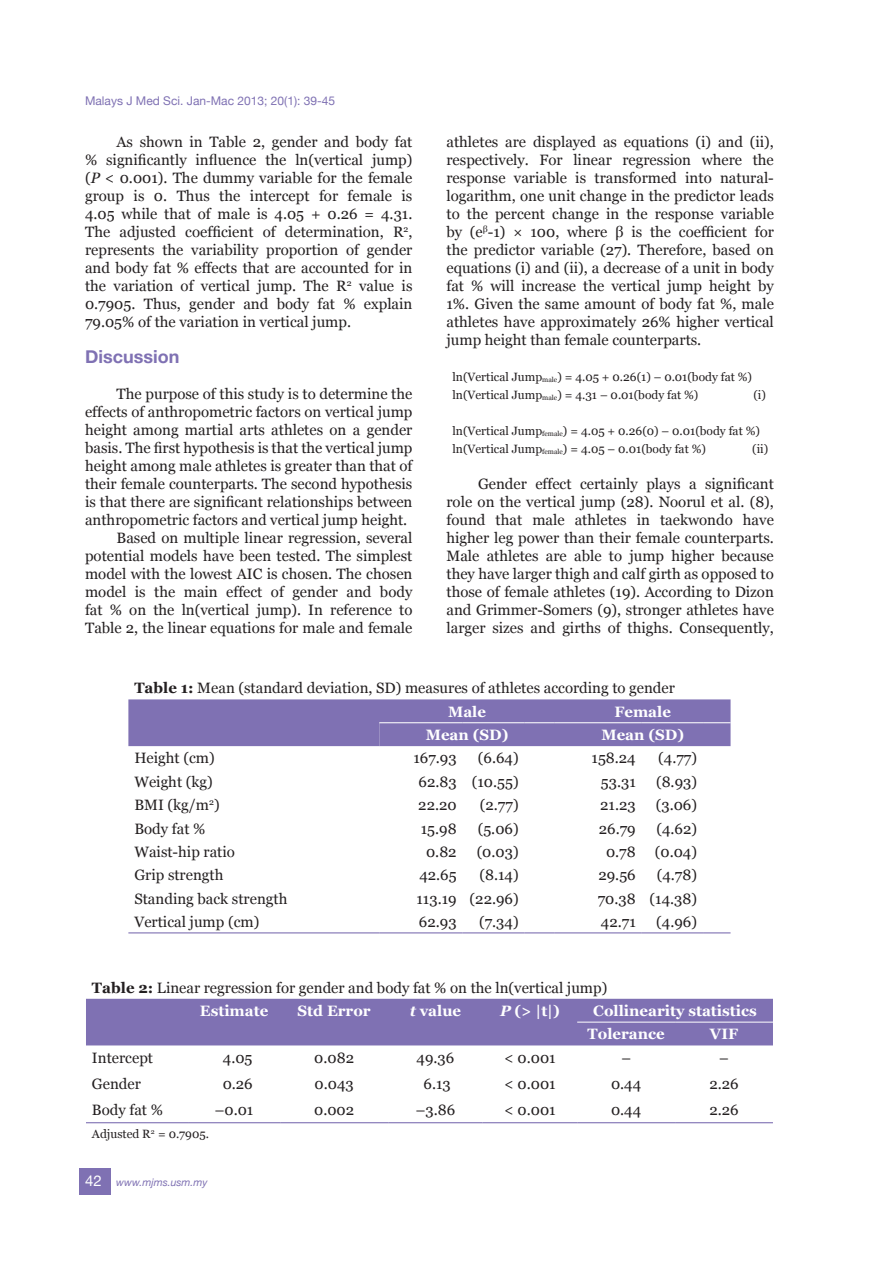
<style>
.page{position:relative;width:893px;height:1263px;background:#fff}
.page>*{position:absolute;margin:0;border:0;box-sizing:border-box;transform-origin:0 0}
.subtitle{font:700 18px "Helvetica Neue";color:#7f71b3}
.bodyText{font:15px/18px "Georgia";color:#231f20;text-align:justify}
.bodyText-2{font:700 15px "Georgia";color:#fff}
.bodyText-3{font:12px "Georgia";color:#231f20}
.t1{font:12px "Helvetica Neue";color:#7f71b3}
.t2{font:italic 10.5px "Helvetica Neue";color:#7f71b3}
.s1{font-style:italic}
.s2{font-weight:700}
.s3{font-style:normal;font-size:15px;color:#fff}
</style>
<div class="page">
<div style="left:79px;top:1168px;width:32px;height:27px;background:#7f71b3"></div>
<hr style="left:128px;top:932px;width:251px;height:1px;background:#7f71b3">
<hr style="left:379px;top:932px;width:84px;height:1px;background:#7f71b3">
<hr style="left:463px;top:932px;width:62px;height:1px;background:#7f71b3">
<hr style="left:525px;top:932px;width:30px;height:1px;background:#7f71b3">
<hr style="left:555px;top:932px;width:87px;height:1px;background:#7f71b3">
<hr style="left:642px;top:932px;width:61px;height:1px;background:#7f71b3">
<svg style="left:703px;top:932px;width:28px;height:1px"></svg>
<div style="left:128px;top:699px;width:603px;height:47px;background:#7f71b3"></div>
<div style="left:86px;top:999px;width:687px;height:46px;background:#7f71b3"></div>
<hr style="left:86px;top:1122px;width:102px;height:1px;background:#7f71b3">
<hr style="left:188px;top:1122px;width:92px;height:1px;background:#7f71b3">
<hr style="left:280px;top:1122px;width:108px;height:1px;background:#7f71b3">
<hr style="left:388px;top:1122px;width:95px;height:1px;background:#7f71b3">
<hr style="left:483px;top:1122px;width:94px;height:1px;background:#7f71b3">
<hr style="left:577px;top:1122px;width:98px;height:1px;background:#7f71b3">
<hr style="left:675px;top:1122px;width:98px;height:1px;background:#7f71b3">
<hr style="left:577px;top:1022px;width:98px;height:1px;background:#fff">
<hr style="left:675px;top:1022px;width:98px;height:1px;background:#fff">
<p class="t1" style="left:85px;top:94px;width:252px">Malays J Med Sci. Jan-Mac 2013; 20(1): 39-45</p>
<p class="bodyText" style="left:85px;top:134px;width:329px;text-indent:32px">As shown in Table 2, gender and body fat % significantly influence the ln(vertical jump) (<span class="s1">P</span> &lt; 0.001). The dummy variable for the female group is 0. Thus the intercept for female is 4.05 while that of male is 4.05 + 0.26 = 4.31.<br>The adjusted coefficient of determination, R<sup>2</sup>, represents the variability proportion of gender and body fat % effects that are accounted for in the variation of vertical jump. The R<sup>2</sup> value is 0.7905. Thus, gender and body fat % explain 79.05% of the variation in vertical jump.</p>
<p class="subtitle" style="left:85px;top:346px;width:96px">Discussion</p>
<p class="bodyText" style="left:85px;top:386px;width:329px;text-indent:32px">The purpose of this study is to determine the effects of anthropometric factors on vertical jump height among martial arts athletes on a gender basis. The first hypothesis is that the vertical jump height among male athletes is greater than that of their female counterparts. The second hypothesis is that there are significant relationships between anthropometric factors and vertical jump height.</p>
<p class="bodyText" style="left:85px;top:530px;width:329px;text-indent:32px">Based on multiple linear regression, several potential models have been tested. The simplest model with the lowest AIC is chosen. The chosen model is the main effect of gender and body fat % on the ln(vertical jump). In reference to Table 2, the linear equations for male and female</p>
<p class="bodyText" style="left:446px;top:134px;width:329px">athletes are displayed as equations (i) and (ii), respectively. For linear regression where the response variable is transformed into natural&shy;logarithm, one unit change in the predictor leads to the percent change in the response variable by (e<sup>β</sup>-1) × 100, where β is the coefficient for the predictor variable (27). Therefore, based on equations (i) and (ii), a decrease of a unit in body fat % will increase the vertical jump height by 1%. Given the same amount of body fat %, male athletes have approximately 26% higher vertical jump height than female counterparts.</p>
<p class="bodyText-3" style="left:452px;top:370px;width:301px">ln(Vertical Jump<sub>male</sub>) = 4.05 + 0.26(1) – 0.01(body fat %)</p>
<p class="bodyText-3" style="left:452px;top:388px;width:247px">ln(Vertical Jump<sub>male</sub>) = 4.31 – 0.01(body fat %)</p>
<p class="bodyText-3" style="left:753px;top:388px;width:14px">(i)</p>
<p class="bodyText-3" style="left:452px;top:424px;width:309px">ln(Vertical Jump<sub>female</sub>) = 4.05 + 0.26(0) – 0.01(body fat %)</p>
<p class="bodyText-3" style="left:452px;top:442px;width:255px">ln(Vertical Jump<sub>female</sub>) = 4.05 – 0.01(body fat %)</p>
<p class="bodyText-3" style="left:752px;top:442px;width:18px">(ii)</p>
<p class="bodyText" style="left:446px;top:476px;width:329px;text-indent:32px">Gender effect certainly plays a significant role on the vertical jump (28). Noorul et al. (8), found that male athletes in taekwondo have higher leg power than their female counterparts.<br>Male athletes are able to jump higher because they have larger thigh and calf girth as opposed to those of female athletes (19). According to Dizon and Grimmer-Somers (9), stronger athletes have larger sizes and girths of thighs. Consequently,</p>
<p class="bodyText" style="left:134px;top:679px;width:542px"><span class="s2">Table 1:</span> Mean (standard deviation, SD) measures of athletes according to gender</p>
<p class="bodyText-2" style="left:448px;top:702px;width:40px">Male</p>
<p class="bodyText-2" style="left:614px;top:702px;width:58px">Female</p>
<p class="bodyText-2" style="left:426px;top:725px;width:84px">Mean (SD)</p>
<p class="bodyText-2" style="left:601px;top:725px;width:84px">Mean (SD)</p>
<p class="bodyText" style="left:134px;top:750px;width:82px">Height (cm)</p>
<p class="bodyText" style="left:413px;top:750px;width:45px">167.93</p>
<p class="bodyText" style="left:478px;top:750px;width:42px">(6.64)</p>
<p class="bodyText" style="left:592px;top:750px;width:46px">158.24</p>
<p class="bodyText" style="left:658px;top:750px;width:40px">(4.77)</p>
<p class="bodyText" style="left:134px;top:773px;width:80px">Weight (kg)</p>
<p class="bodyText" style="left:419px;top:773px;width:40px">62.83</p>
<p class="bodyText" style="left:472px;top:773px;width:48px">(10.55)</p>
<p class="bodyText" style="left:601px;top:773px;width:36px">53.31</p>
<p class="bodyText" style="left:656px;top:773px;width:43px">(8.93)</p>
<p class="bodyText" style="left:134px;top:796px;width:87px">BMI (kg/m<sup>2</sup>)</p>
<p class="bodyText" style="left:418px;top:796px;width:40px">22.20</p>
<p class="bodyText" style="left:480px;top:796px;width:40px">(2.77)</p>
<p class="bodyText" style="left:600px;top:796px;width:37px">21.23</p>
<p class="bodyText" style="left:656px;top:796px;width:43px">(3.06)</p>
<p class="bodyText" style="left:134px;top:820px;width:72px">Body fat %</p>
<p class="bodyText" style="left:421px;top:820px;width:37px">15.98</p>
<p class="bodyText" style="left:478px;top:820px;width:42px">(5.06)</p>
<p class="bodyText" style="left:599px;top:820px;width:38px">26.79</p>
<p class="bodyText" style="left:656px;top:820px;width:42px">(4.62)</p>
<p class="bodyText" style="left:134px;top:843px;width:102px">Waist-hip ratio</p>
<p class="bodyText" style="left:426px;top:843px;width:32px">0.82</p>
<p class="bodyText" style="left:477px;top:843px;width:43px">(0.03)</p>
<p class="bodyText" style="left:606px;top:843px;width:31px">0.78</p>
<p class="bodyText" style="left:655px;top:843px;width:44px">(0.04)</p>
<p class="bodyText" style="left:134px;top:866px;width:91px">Grip strength</p>
<p class="bodyText" style="left:419px;top:866px;width:39px">42.65</p>
<p class="bodyText" style="left:479px;top:866px;width:41px">(8.14)</p>
<p class="bodyText" style="left:598px;top:866px;width:39px">29.56</p>
<p class="bodyText" style="left:657px;top:866px;width:42px">(4.78)</p>
<p class="bodyText" style="left:134px;top:890px;width:155px">Standing back strength</p>
<p class="bodyText" style="left:416px;top:890px;width:42px">113.19</p>
<p class="bodyText" style="left:470px;top:890px;width:51px">(22.96)</p>
<p class="bodyText" style="left:598px;top:890px;width:40px">70.38</p>
<p class="bodyText" style="left:650px;top:890px;width:49px">(14.38)</p>
<p class="bodyText" style="left:134px;top:913px;width:126px">Vertical jump (cm)</p>
<p class="bodyText" style="left:419px;top:913px;width:39px">62.93</p>
<p class="bodyText" style="left:479px;top:913px;width:41px">(7.34)</p>
<p class="bodyText" style="left:601px;top:913px;width:36px">42.71</p>
<p class="bodyText" style="left:656px;top:913px;width:42px">(4.96)</p>
<p class="bodyText" style="left:92px;top:979px;width:517px"><span class="s2">Table 2:</span> Linear regression for gender and body fat % on the ln(vertical jump)</p>
<p class="bodyText-2" style="left:200px;top:1001px;width:70px">Estimate</p>
<p class="bodyText-2" style="left:298px;top:1001px;width:75px">Std Error</p>
<p class="bodyText-2" style="left:410px;top:1001px;width:53px"><span class="s1">t</span> value</p>
<p class="bodyText-2" style="left:500px;top:1001px;width:61px"><span class="s1">P</span> (&gt; |t|)</p>
<p class="bodyText-2" style="left:593px;top:1001px;width:165px">Collinearity statistics</p>
<p class="bodyText-2" style="left:588px;top:1025px;width:79px">Tolerance</p>
<p class="bodyText-2" style="left:710px;top:1025px;width:30px">VIF</p>
<p class="bodyText" style="left:92px;top:1049px;width:63px">Intercept</p>
<p class="bodyText" style="left:223px;top:1049px;width:31px">4.05</p>
<p class="bodyText" style="left:314px;top:1049px;width:41px">0.082</p>
<p class="bodyText" style="left:417px;top:1049px;width:39px">49.36</p>
<p class="bodyText" style="left:504px;top:1049px;width:53px">&lt; 0.001</p>
<p class="bodyText" style="left:621px;top:1049px;width:11px">–</p>
<p class="bodyText" style="left:719px;top:1049px;width:11px">–</p>
<p class="bodyText" style="left:92px;top:1075px;width:50px">Gender</p>
<p class="bodyText" style="left:223px;top:1075px;width:32px">0.26</p>
<p class="bodyText" style="left:315px;top:1075px;width:41px">0.043</p>
<p class="bodyText" style="left:424px;top:1075px;width:29px">6.13</p>
<p class="bodyText" style="left:504px;top:1075px;width:53px">&lt; 0.001</p>
<p class="bodyText" style="left:611px;top:1075px;width:32px">0.44</p>
<p class="bodyText" style="left:709px;top:1075px;width:31px">2.26</p>
<p class="bodyText" style="left:92px;top:1101px;width:72px">Body fat %</p>
<p class="bodyText" style="left:215px;top:1101px;width:40px">–0.01</p>
<p class="bodyText" style="left:314px;top:1101px;width:42px">0.002</p>
<p class="bodyText" style="left:416px;top:1101px;width:41px">–3.86</p>
<p class="bodyText" style="left:504px;top:1101px;width:53px">&lt; 0.001</p>
<p class="bodyText" style="left:611px;top:1101px;width:32px">0.44</p>
<p class="bodyText" style="left:709px;top:1101px;width:31px">2.26</p>
<p class="bodyText-3" style="left:92px;top:1126px;width:119px">Adjusted R<sup>2</sup> = 0.7905.</p>
<p class="t2" style="left:85px;top:1176px;width:124px"><span class="s3">42</span> www.mjms.usm.my</p>
</div>
